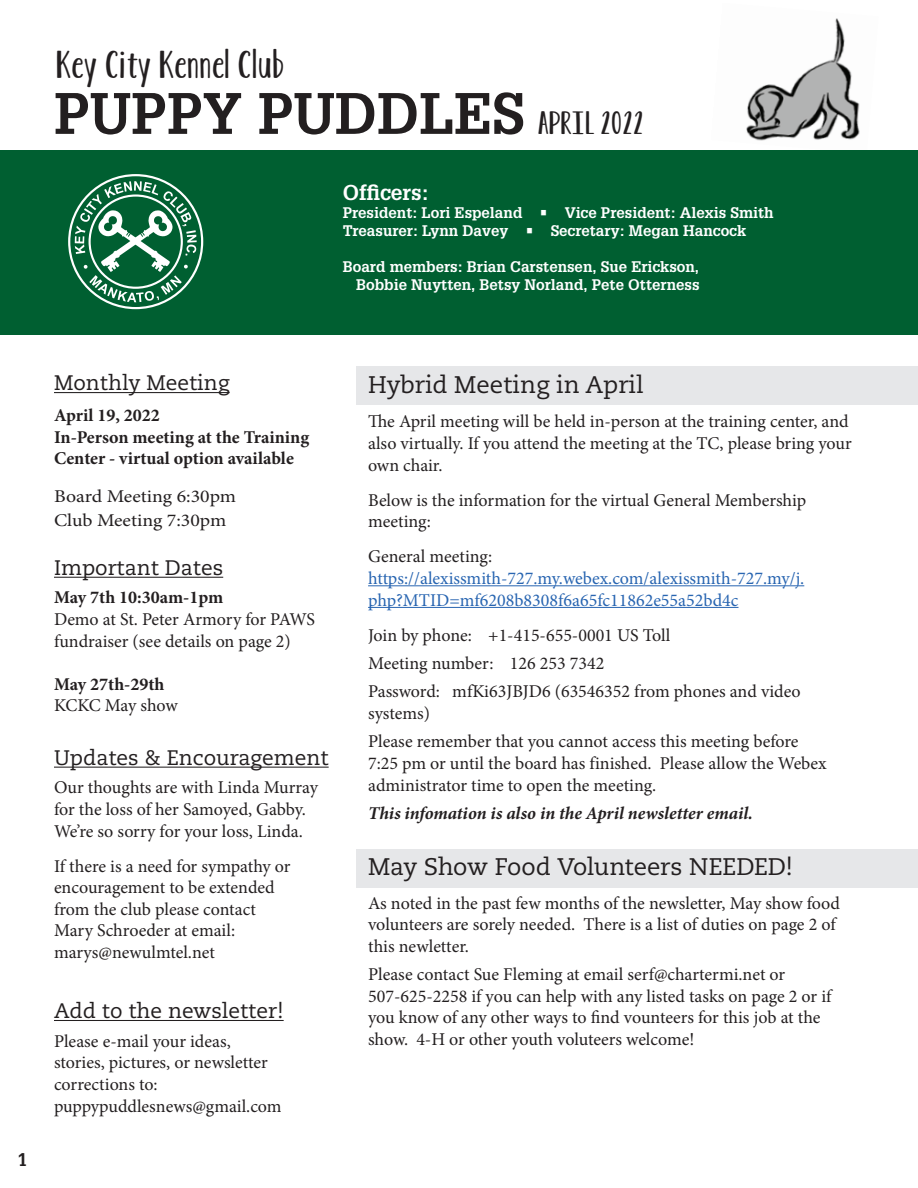
<style>
.page{position:relative;width:918px;height:1188px;background:#fff}
.page>*{position:absolute;margin:0;border:0;box-sizing:border-box;transform-origin:0 0}
.t1{font:700 57px "Glypha LT Std";color:#231f20}
.t2{font:700 36px "LUELLA";color:#231f20;scale:1.2 1}
.t3{font:700 30px "LUELLA";color:#231f20;scale:1.2 1}
.subhead{font:24px "Caecilia LT Std";color:#231f20}
.header_underlined{font:21px "Caecilia LT Std";color:#231f20}
.t4{font:700 21px "Glypha LT Std";color:#fff}
.body_text_no_spaceaf{font:18px/21.6px "Minion Pro";color:#231f20}
.body_text{font:18px/21.6px "Minion Pro";letter-spacing:-.005em;color:#231f20}
.body_text_no_spaceaf-2{font:18px/21.6px "Minion Pro";color:#2865b1}
.body_text_no_spaceaf-3{font:700 18px/21.6px "Minion Pro";color:#231f20}
.body_text_no_spaceaf-4{font:italic 700 18px "Minion Pro";letter-spacing:-.005em;color:#231f20}
.body_text_no_spaceaf-5{font:18px "Minion Pro";color:#231f20;scale:1.1 1}
.t5{font:700 18px "Glypha LT Std";color:#231f20}
.t6{font:700 15px/18px "Glypha LT Std";color:#fff;text-align:right}
.s1{font-weight:700}
.s2{color:#231f20}
</style>
<div class="page">
<div style="left:356px;top:850px;width:562px;height:38px;background:#e6e7e9"></div>
<img style="left:746px;top:18px;width:114px;height:123px">
<div style="left:0;top:150px;width:918px;height:185px;background:#005f31"></div>
<svg style="left:75px;top:181px;width:122px;height:121px"></svg>
<hr style="left:54px;top:392px;width:176px;height:1px;background:#231f20">
<hr style="left:54px;top:577px;width:169px;height:1px;background:#231f20">
<hr style="left:54px;top:767px;width:275px;height:1px;background:#231f20">
<hr style="left:54px;top:1020px;width:230px;height:1px;background:#231f20">
<div style="left:356px;top:366px;width:562px;height:39px;background:#e6e7e9"></div>
<hr style="left:368px;top:585px;width:436px;height:1px;background:#2865b1">
<hr style="left:368px;top:607px;width:371px;height:1px;background:#2865b1">
<p class="t2" style="left:57px;top:42px;width:192px">Key City Kennel Club</p>
<p class="t1" style="left:54px;top:78px;width:472px">PUPPY PUDDLES</p>
<p class="t3" style="left:538px;top:104px;width:90px">APRIL 2022</p>
<p class="t4" style="left:343px;top:179px;width:87px">Officers:</p>
<p class="t6" style="left:343px;top:203px;width:433px">President: Lori Espeland • Vice President: Alexis Smith</p>
<p class="t6" style="left:343px;top:221px;width:405px">Treasurer: Lynn Davey • Secretary: Megan Hancock</p>
<p class="t6" style="left:343px;top:257px;width:358px">Board members: Brian Carstensen, Sue Erickson,<br>Bobbie Nuytten, Betsy Norland, Pete Otterness</p>
<p class="t5" style="left:18px;top:1148px;width:12px">1</p>
<p class="header_underlined" style="left:54px;top:371px;width:177px">Monthly Meeting</p>
<p class="body_text_no_spaceaf-3" style="left:54px;top:404px;width:257px">April 19, 2022<br>In-Person meeting at the Training<br>Center - virtual option available</p>
<p class="body_text_no_spaceaf-5" style="left:54px;top:484px;width:167px">Board Meeting 6:30pm</p>
<p class="body_text_no_spaceaf-5" style="left:54px;top:508px;width:158px">Club Meeting 7:30pm</p>
<p class="header_underlined" style="left:54px;top:556px;width:171px">Important Dates</p>
<p class="body_text_no_spaceaf" style="left:54px;top:587px;width:262px"><span class="s1">May 7th 10:30am-1pm<br></span>Demo at St. Peter Armory for PAWS fundraiser (see details on page 2)</p>
<p class="body_text_no_spaceaf-3" style="left:54px;top:673px;width:112px">May 27th-29th</p>
<p class="body_text_no_spaceaf" style="left:54px;top:695px;width:125px">KCKC May show</p>
<p class="header_underlined" style="left:54px;top:746px;width:276px">Updates &amp; Encouragement</p>
<p class="body_text_no_spaceaf" style="left:54px;top:777px;width:265px">Our thoughts are with Linda Murray for the loss of her Samoyed, Gabby.<br>We’re so sorry for your loss, Linda.</p>
<p class="body_text_no_spaceaf" style="left:54px;top:855px;width:238px">If there is a need for sympathy or encouragement to be extended from the club please contact<br>Mary Schroeder at email: marys@newulmtel.net</p>
<p class="header_underlined" style="left:54px;top:999px;width:231px">Add to the newsletter!</p>
<p class="body_text" style="left:54px;top:1030px;width:229px">Please e-mail your ideas, stories, pictures, or newsletter corrections to: puppypuddlesnews@gmail.com</p>
<p class="subhead" style="left:368px;top:371px;width:277px">Hybrid Meeting in April</p>
<p class="body_text" style="left:368px;top:411px;width:485px">The April meeting will be held in-person at the training center, and also virtually. If you attend the meeting at the TC, please bring your own chair.</p>
<p class="body_text_no_spaceaf" style="left:368px;top:489px;width:440px">Below is the information for the virtual General Membership meeting:</p>
<p class="body_text_no_spaceaf-2" style="left:368px;top:546px;width:438px"><span class="s2">General meeting: </span>https://alexissmith-727.my.webex.com/alexissmith-727.my/j. php?MTID=mf6208b8308f6a65fc11862e55a52bd4c</p>
<p class="body_text_no_spaceaf" style="left:368px;top:624px;width:304px">Join by phone: +1-415-655-0001 US Toll</p>
<p class="body_text_no_spaceaf" style="left:368px;top:653px;width:238px">Meeting number: 126 253 7342</p>
<p class="body_text_no_spaceaf" style="left:368px;top:681px;width:434px">Password: mfKi63JBJD6 (63546352 from phones and video systems)</p>
<p class="body_text_no_spaceaf" style="left:368px;top:731px;width:460px">Please remember that you cannot access this meeting before<br>7:25 pm or until the board has finished. Please allow the Webex administrator time to open the meeting.</p>
<p class="body_text_no_spaceaf-4" style="left:368px;top:800px;width:386px">This infomation is also in the April newsletter email.</p>
<p class="subhead" style="left:368px;top:852px;width:426px">May Show Food Volunteers NEEDED!</p>
<p class="body_text_no_spaceaf" style="left:368px;top:892px;width:474px">As noted in the past few months of the newsletter, May show food volunteers are sorely needed. There is a list of duties on page 2 of this newletter.</p>
<p class="body_text" style="left:368px;top:964px;width:465px">Please contact Sue Fleming at email serf@chartermi.net or 507-625-2258 if you can help with any listed tasks on page 2 or if you know of any other ways to find vounteers for this job at the show. 4-H or other youth voluteers welcome!</p>
</div>
